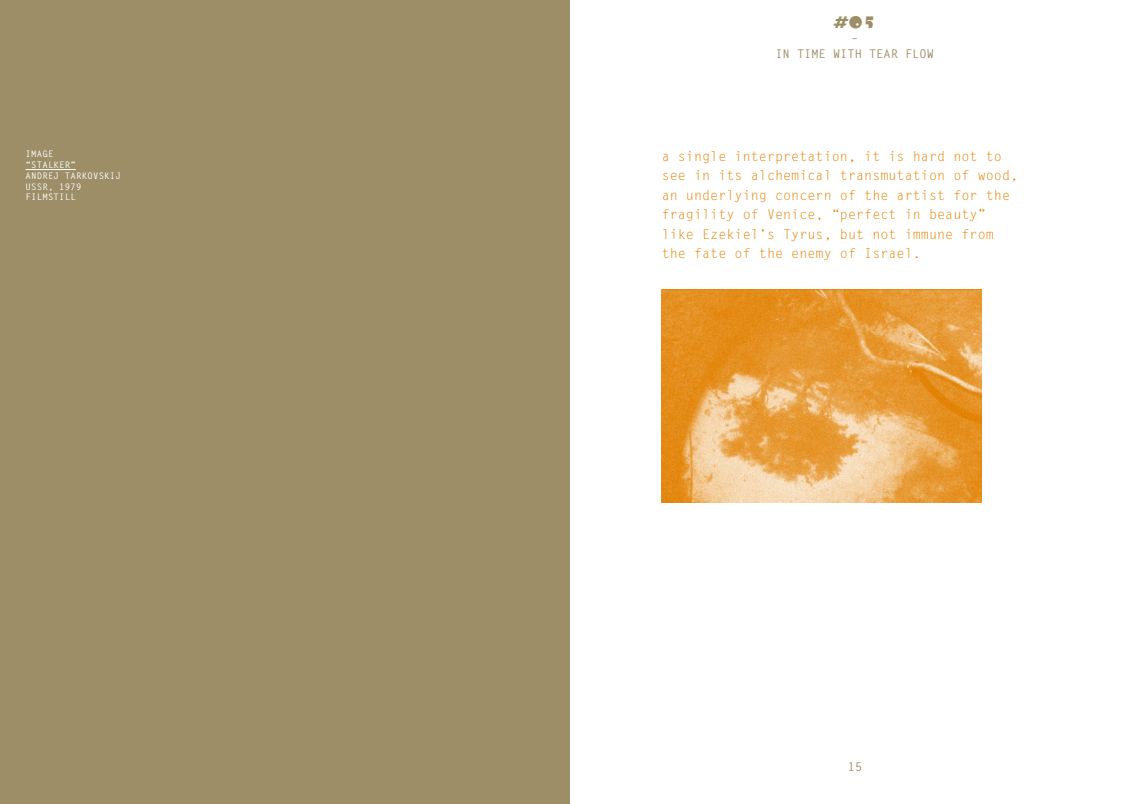
<style>
.page{position:relative;width:1140px;height:804px;background:#fff}
.page>*{position:absolute;margin:0;border:0;box-sizing:border-box;transform-origin:0 0}
.t1{font:16.5px "Beesknees Std";color:#9d8e68}
.t2{font:13.5px/19.5px "Letter Gothic Std";color:#e28000}
.t3{font:700 12px/15px "Letter Gothic Std";color:#9d8e68;text-align:center}
.t4{font:700 9px/10.8px "Letter Gothic Std";letter-spacing:.025em;color:#fff}
</style>
<div class="page">
<div style="left:0;top:0;width:570px;height:804px;background:#9d8e68"></div>
<img style="left:662px;top:289px;width:319px;height:213px">
<hr style="left:26px;top:169px;width:50px;height:1px;background:#fff">
<p class="t4" style="left:26px;top:149px;width:97px">I MAGE<br>“STALKER”<br>ANDREJ TARKOVSKI J<br>USSR</p>
<p class="t4" style="left:26px;top:181px;width:58px;text-indent:22px">, 1979<br>FI LMSTI LL</p>
<p class="t1" style="left:833px;top:12px;width:44px">#05</p>
<p class="t3" style="left:775px;top:32px;width:160px">–<br>IN TIME WITH TEAR FLOW</p>
<p class="t2" style="left:661px;top:146px;width:358px">a single interpretation, it is hard not to see in its alchemical transmutation of wood, an underlying concern of the artist for the fragility of Venice, “perfect in beauty” like Ezekiel’s Tyrus, but not immune from the fate of the enemy of Israel.</p>
<p class="t3" style="left:847px;top:759px;width:16px">15</p>
</div>
